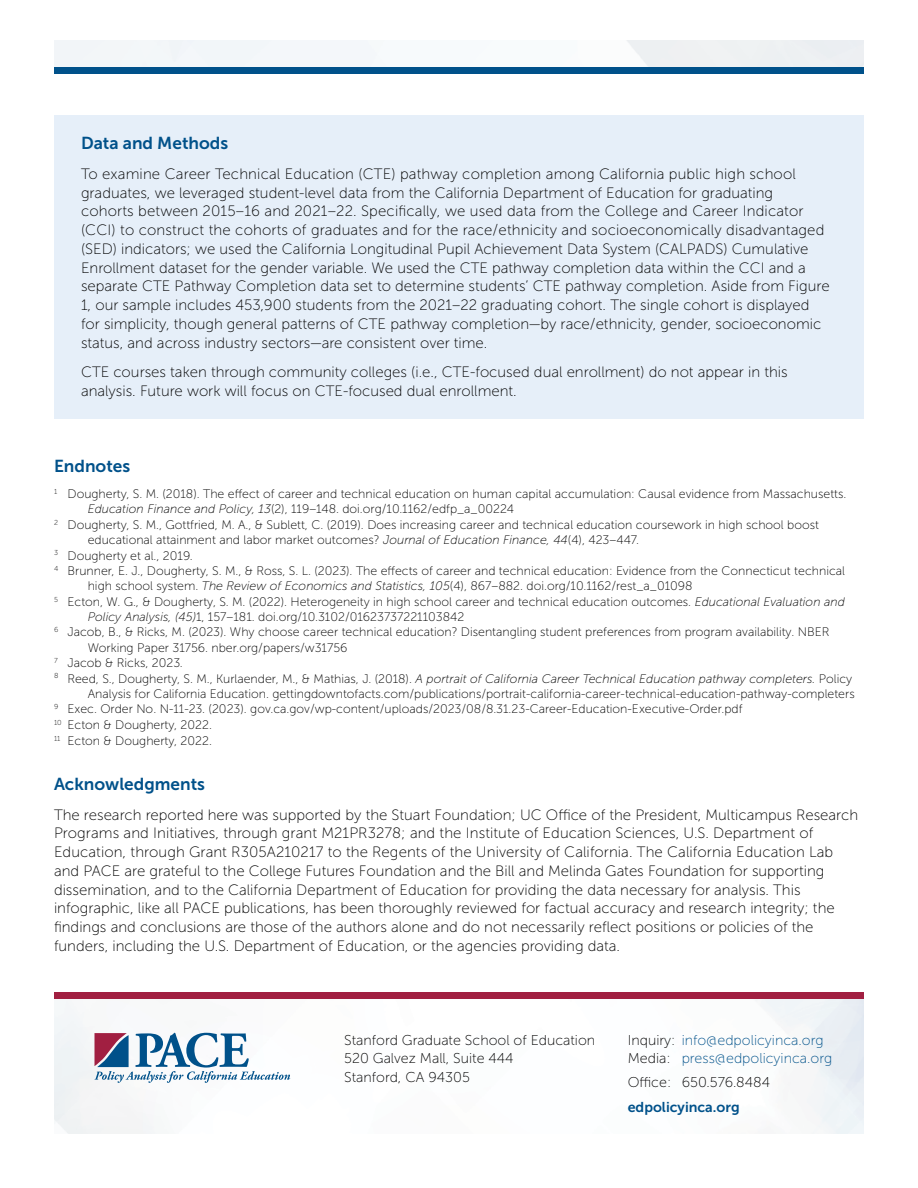
<style>
.page{position:relative;width:918px;height:1188px;background:#fff}
.page>*{position:absolute;margin:0;border:0;box-sizing:border-box;transform-origin:0 0}
.t1{font:17.25px "Museo Sans 700";color:#00518a}
.t2{font:15px/18.8px "Museo Sans 100";color:#000}
.t3{font:14.25px/18.8px "Museo Sans 100";color:#000}
.t4{font:14.25px/18.8px "Museo Sans 100";color:#00518a}
.t5{font:14.25px "Museo Sans 700";color:#00518a}
.t6{font:12.3px "Museo Sans 100";color:#000}
.t7{font:italic 12.3px "Museo Sans 100";color:#000}
.s1{font-style:italic}
.s2{font-style:normal}
.s3{color:#000}
</style>
<div class="page">
<div style="left:54px;top:40px;width:810px;height:28px;background:#f3f7f9"></div>
<div style="left:54px;top:68px;width:810px;height:6px;background:#00518a"></div>
<svg style="left:94px;top:1033px;width:196px;height:50px"></svg>
<div style="left:54px;top:992px;width:810px;height:7px;background:#a11f41"></div>
<div style="left:54px;top:115px;width:810px;height:303px;background:#e6eff9"></div>
<p class="t1" style="left:81px;top:134px;width:149px">Data and Methods</p>
<p class="t2" style="left:81px;top:164px;width:750px">To examine Career Technical Education (CTE) pathway completion among California public high school graduates, we leveraged student-level data from the California Department of Education for graduating cohorts between 2015–16 and 2021–22. Specifically, we used data from the College and Career Indicator (CCI) to construct the cohorts of graduates and for the race/ethnicity and socioeconomically disadvantaged (SED) indicators; we used the California Longitudinal Pupil Achievement Data System (CALPADS) Cumulative Enrollment dataset for the gender variable. We used the CTE pathway completion data within the CCI and a separate CTE Pathway Completion data set to determine students’ CTE pathway completion. Aside from Figure 1, our sample includes 453,900 students from the 2021–22 graduating cohort. The single cohort is displayed for simplicity, though general patterns of CTE pathway completion—by race/ethnicity, gender, socioeconomic status, and across industry sectors—are consistent over time.</p>
<p class="t2" style="left:81px;top:363px;width:708px">CTE courses taken through community colleges (i.e., CTE-focused dual enrollment) do not appear in this analysis. Future work will focus on CTE-focused dual enrollment.</p>
<p class="t1" style="left:54px;top:456px;width:78px">Endnotes</p>
<p class="t6" style="left:54px;top:487px;width:794px"><sup>1</sup> Dougherty, S. M. (2018). The effect of career and technical education on human capital accumulation: Causal evidence from Massachusetts.</p>
<p class="t6" style="left:88px;top:503px;width:428px"><span class="s1">Education Finance and Policy, 13</span>(2), 119–148. doi.org/10.1162/edfp_a_00224</p>
<p class="t6" style="left:54px;top:518px;width:767px"><sup>2</sup> Dougherty, S. M., Gottfried, M. A., &amp; Sublett, C. (2019). Does increasing career and technical education coursework in high school boost</p>
<p class="t6" style="left:88px;top:533px;width:553px">educational attainment and labor market outcomes? <span class="s1">Journal of Education Finance, 44</span>(4), 423–447.</p>
<p class="t6" style="left:54px;top:549px;width:140px"><sup>3</sup> Dougherty et al., 2019.</p>
<p class="t6" style="left:54px;top:564px;width:793px"><sup>4</sup> Brunner, E. J., Dougherty, S. M., &amp; Ross, S. L. (2023). The effects of career and technical education: Evidence from the Connecticut technical</p>
<p class="t6" style="left:88px;top:580px;width:606px">high school system. <span class="s1">The Review of Economics and Statistics, 105</span>(4), 867–882. doi.org/10.1162/rest_a_01098</p>
<p class="t6" style="left:54px;top:595px;width:792px"><sup>5</sup> Ecton, W. G., &amp; Dougherty, S. M. (2022). Heterogeneity in high school career and technical education outcomes. <span class="s1">Educational Evaluation and</span></p>
<p class="t6" style="left:88px;top:610px;width:378px"><span class="s1">Policy Analysis, (45)</span>1, 157–181. doi.org/10.3102/01623737221103842</p>
<p class="t6" style="left:54px;top:626px;width:777px"><sup>6</sup> Jacob, B., &amp; Ricks, M. (2023). Why choose career technical education? Disentangling student preferences from program availability. NBER</p>
<p class="t6" style="left:88px;top:641px;width:261px">Working Paper 31756. nber.org/papers/w31756</p>
<p class="t6" style="left:54px;top:656px;width:130px"><sup>7</sup> Jacob &amp; Ricks, 2023.</p>
<p class="t7" style="left:54px;top:672px;width:800px"><sup>8</sup> <span class="s2">Reed, S., Dougherty, S. M., Kurlaender, M., &amp; Mathias, J. (2018).</span> A portrait of California Career Technical Education pathway completers. <span class="s2">Policy</span></p>
<p class="t6" style="left:88px;top:687px;width:768px">Analysis for California Education. gettingdowntofacts.com/publications/portrait-california-career-technical-education-pathway-completers</p>
<p class="t6" style="left:54px;top:703px;width:690px"><sup>9</sup> Exec. Order No. N-11-23. (2023). gov.ca.gov/wp-content/uploads/2023/08/8.31.23-Career-Education-Executive-Order.pdf</p>
<p class="t6" style="left:54px;top:718px;width:159px"><sup>10</sup> Ecton &amp; Dougherty, 2022.</p>
<p class="t6" style="left:54px;top:734px;width:159px"><sup>11</sup> Ecton &amp; Dougherty, 2022.</p>
<p class="t1" style="left:54px;top:775px;width:153px">Acknowledgments</p>
<p class="t2" style="left:54px;top:805px;width:806px">The research reported here was supported by the Stuart Foundation; UC Office of the President, Multicampus Research Programs and Initiatives, through grant M21PR3278; and the Institute of Education Sciences, U.S. Department of Education, through Grant R305A210217 to the Regents of the University of California. The California Education Lab and PACE are grateful to the College Futures Foundation and the Bill and Melinda Gates Foundation for supporting dissemination, and to the California Department of Education for providing the data necessary for analysis. This infographic, like all PACE publications, has been thoroughly reviewed for factual accuracy and research integrity; the findings and conclusions are those of the authors alone and do not necessarily reflect positions or policies of the funders, including the U.S. Department of Education, or the agencies providing data.</p>
<p class="t3" style="left:344px;top:1030px;width:253px">Stanford Graduate School of Education<br>520 Galvez Mall, Suite 444<br>Stanford, CA 94305</p>
<p class="t4" style="left:628px;top:1030px;width:206px"><span class="s3">Inquiry:</span> info@edpolicyinca.org<br><span class="s3">Media:</span> press@edpolicyinca.org</p>
<p class="t3" style="left:628px;top:1073px;width:144px">Office: 650.576.8484</p>
<p class="t5" style="left:628px;top:1099px;width:113px">edpolicyinca.org</p>
</div>
